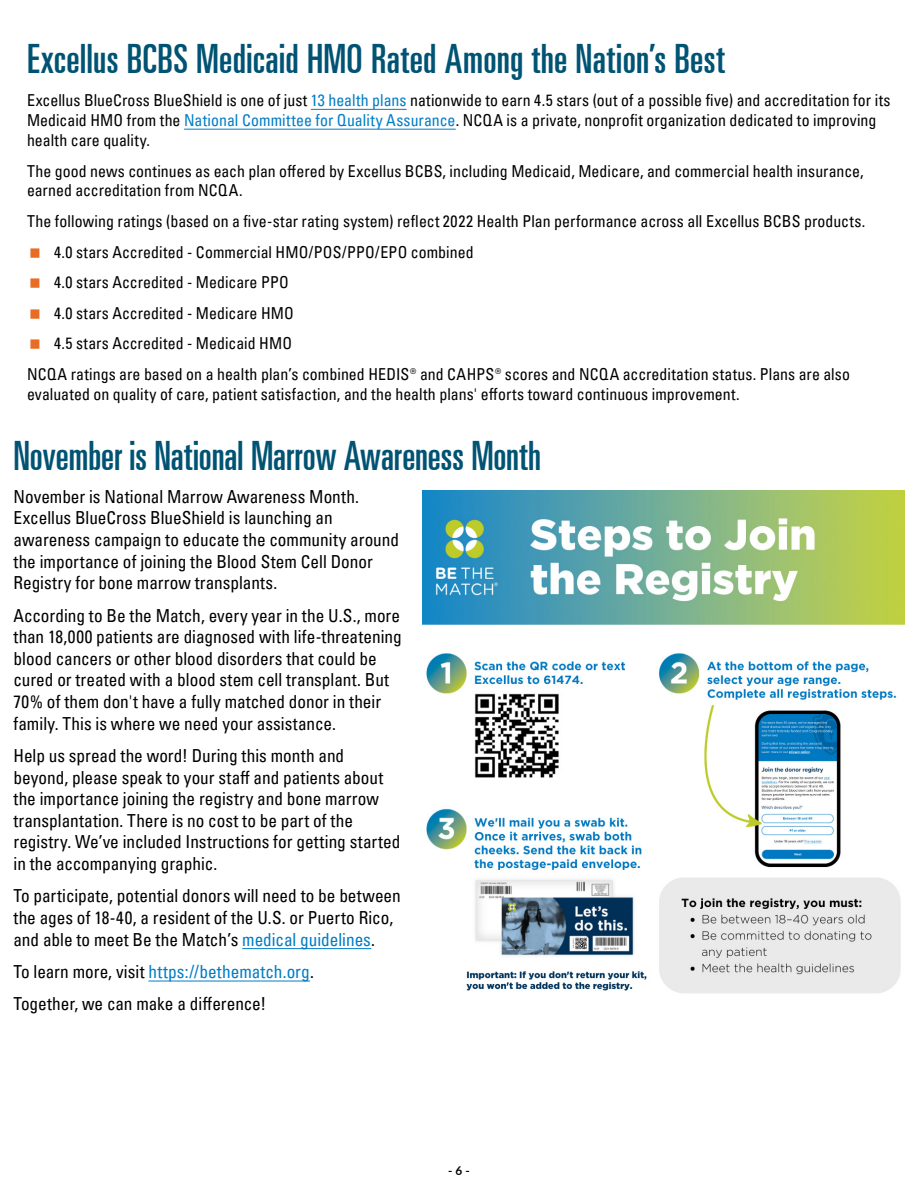
<style>
.page{position:relative;width:918px;height:1188px;background:#fff}
.page>*{position:absolute;margin:0;border:0;box-sizing:border-box;transform-origin:0 0}
.t1{font:40.5px "Univers LT Pro Ult Cond";letter-spacing:.005em;color:#005373}
.t2{font:40.5px "Univers LT Pro Ult Cond";letter-spacing:.005em;color:#005373;scale:.96 1}
.t3{font:condensed 18px/21.6px "Univers LT Pro";color:#000;scale:.96 1}
.t4{font:condensed 16.5px/19.8px "Univers LT Pro";letter-spacing:.005em;color:#000;scale:.96 1}
.t5{font:700 12px "Lato";color:#000}
.s1{color:#007dc5}
</style>
<div class="page">
<hr style="left:242px;top:948px;width:129px;height:1px;background:#007dc5">
<hr style="left:148px;top:981px;width:162px;height:1px;background:#007dc5">
<hr style="left:311px;top:109px;width:96px;height:1px;background:#007dc5">
<hr style="left:184px;top:129px;width:272px;height:1px;background:#007dc5">
<img style="left:422px;top:491px;width:482px;height:502px">
<h1 class="t1" style="left:27px;top:31px;width:699px">Excellus BCBS Medicaid HMO Rated Among the Nation’s Best</h1>
<p class="t4" style="left:27px;top:90px;width:901px">Excellus BlueCross BlueShield is one of just <span class="s1">13 health plans</span> nationwide to earn 4.5 stars (out of a possible five) and accreditation for its<br>Medicaid HMO from the <span class="s1">National Committee for Quality Assurance</span>. NCQA is a private, nonprofit organization dedicated to improving health care quality.</p>
<p class="t4" style="left:27px;top:160px;width:873px">The good news continues as each plan offered by Excellus BCBS, including Medicaid, Medicare, and commercial health insurance, earned accreditation from NCQA.</p>
<p class="t4" style="left:27px;top:211px;width:875px">The following ratings (based on a five-star rating system) reflect 2022 Health Plan performance across all Excellus BCBS products.</p>
<p class="t4" style="left:54px;top:241px;width:439px">4.0 stars Accredited - Commercial HMO/POS/PPO/EPO combined</p>
<p class="t4" style="left:54px;top:272px;width:246px">4.0 stars Accredited - Medicare PPO</p>
<p class="t4" style="left:54px;top:303px;width:251px">4.0 stars Accredited - Medicare HMO</p>
<p class="t4" style="left:54px;top:333px;width:249px">4.5 stars Accredited - Medicaid HMO</p>
<p class="t4" style="left:27px;top:364px;width:859px">NCQA ratings are based on a health plan’s combined HEDIS® and CAHPS® scores and NCQA accreditation status. Plans are also</p>
<p class="t4" style="left:27px;top:384px;width:744px">evaluated on quality of care, patient satisfaction, and the health plans' efforts toward continuous improvement.</p>
<h1 class="t2" style="left:14px;top:428px;width:551px">November is National Marrow Awareness Month</h1>
<p class="t3" style="left:14px;top:485px;width:403px">November is National Marrow Awareness Month.<br>Excellus BlueCross BlueShield is launching an awareness campaign to educate the community around the importance of joining the Blood Stem Cell Donor Registry for bone marrow transplants.</p>
<p class="t3" style="left:14px;top:604px;width:406px">According to Be the Match, every year in the U.S., more than 18,000 patients are diagnosed with life-threatening blood cancers or other blood disorders that could be cured or treated with a blood stem cell transplant. But 70% of them don't have a fully matched donor in their family. This is where we need your assistance.</p>
<p class="t3" style="left:14px;top:744px;width:405px">Help us spread the word! During this month and beyond, please speak to your staff and patients about the importance joining the registry and bone marrow transplantation. There is no cost to be part of the registry. We’ve included Instructions for getting started in the accompanying graphic.</p>
<p class="t3" style="left:14px;top:885px;width:405px">To participate, potential donors will need to be between the ages of 18-40, a resident of the U.S. or Puerto Rico, and able to meet Be the Match’s <span class="s1">medical guidelines</span>.</p>
<p class="t3" style="left:14px;top:955px;width:314px;line-height:32.4px">To learn more, visit <span class="s1">https://bethematch.org</span>.<br>Together, we can make a difference!</p>
<p class="t5" style="left:448px;top:1162px;width:23px">- 6 -</p>
</div>
